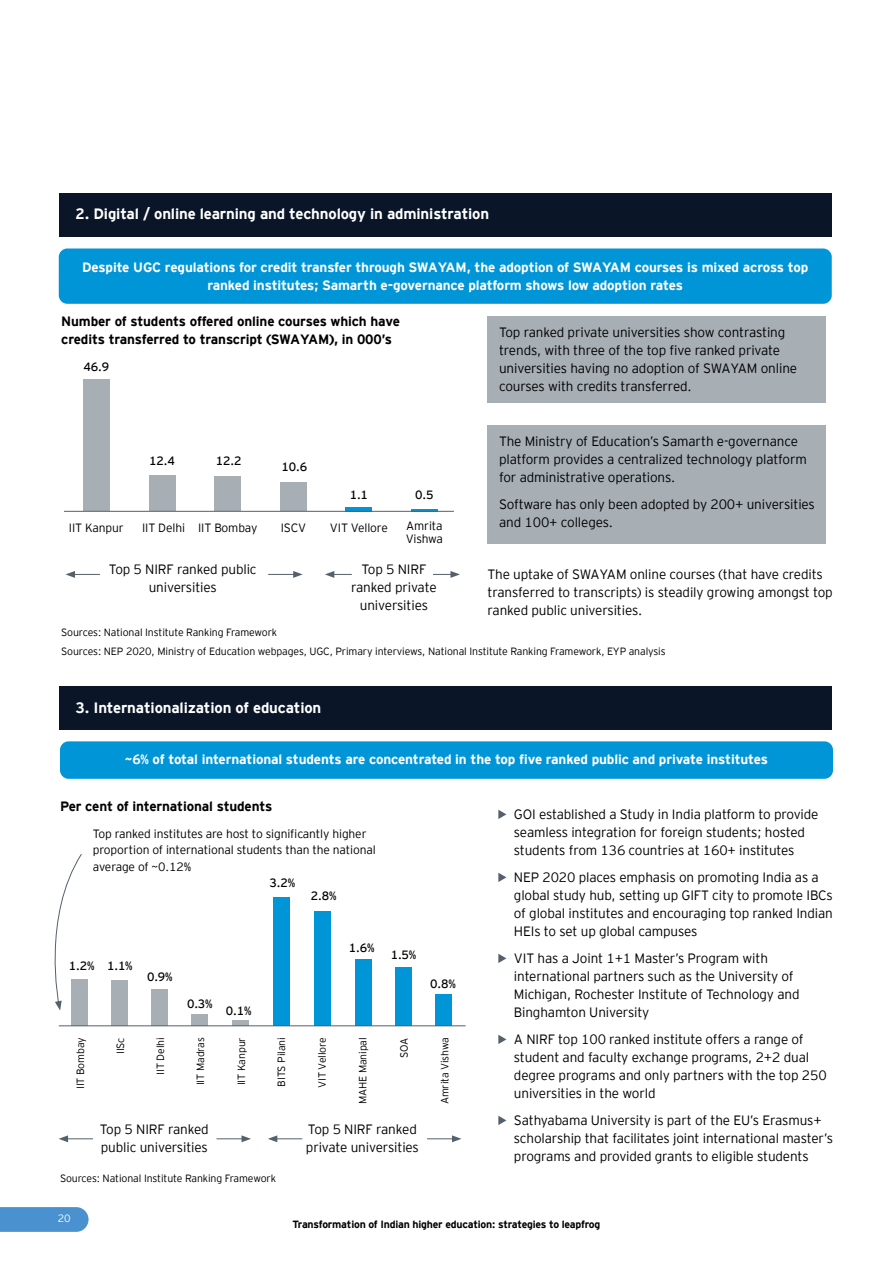
<style>
.page{position:relative;width:893px;height:1263px;background:#fff}
.page>*{position:absolute;margin:0;border:0;box-sizing:border-box;transform-origin:0 0}
.t1{font:700 15px "EY Interstate";letter-spacing:-.01em;color:#fff}
.t2{font:300 13.5px/18px "EY Interstate";letter-spacing:-.01em;color:#000}
.t3{font:700 13.5px/17.5px "EY Interstate";letter-spacing:-.01em;color:#fff;text-align:center}
.t4{font:700 13.5px/18px "EY Interstate";letter-spacing:-.01em;color:#000}
.t5{font:300 12px/16.5px "EY Interstate";letter-spacing:-.01em;color:#000}
.t6{font:12px "EY Interstate";letter-spacing:-.01em;color:#000}
.t7{font:300 10.5px/19.8px "EY Interstate";letter-spacing:-.01em;color:#000}
.t8{font:700 10.5px "EY Interstate";letter-spacing:-.02em;color:#000}
.t9{font:300 10.5px "EY Interstate";color:#fff}
.s1{font-size:12px;color:#54606b}
</style>
<div class="page">
<svg style="left:0;top:1207px;width:89px;height:25px;background:#5196d1"></svg>
<div style="left:59px;top:686px;width:773px;height:44px;background:#0a1627"></div>
<div style="left:60px;top:741px;width:773px;height:38px;background:#0095d7;border-radius:9px"></div>
<div style="left:488px;top:317px;width:338px;height:86px;background:#a7afb5"></div>
<div style="left:488px;top:425px;width:338px;height:118px;background:#a7afb5"></div>
<svg style="left:54px;top:854px;width:28px;height:156px"></svg>
<svg style="left:66px;top:571px;width:34px;height:7px"></svg>
<svg style="left:325px;top:571px;width:27px;height:7px"></svg>
<svg style="left:433px;top:571px;width:27px;height:7px"></svg>
<svg style="left:268px;top:571px;width:35px;height:7px"></svg>
<div style="left:83px;top:379px;width:27px;height:132px;background:#a7afb5"></div>
<svg style="left:149px;top:475px;width:26px;height:36px"></svg>
<svg style="left:215px;top:476px;width:26px;height:35px"></svg>
<svg style="left:280px;top:482px;width:27px;height:29px"></svg>
<svg style="left:346px;top:507px;width:26px;height:4px"></svg>
<svg style="left:411px;top:510px;width:27px;height:1px"></svg>
<hr style="left:64px;top:511px;width:390px;height:1px;background:#54606b">
<svg style="left:59px;top:1135px;width:34px;height:7px"></svg>
<svg style="left:268px;top:1135px;width:34px;height:7px"></svg>
<svg style="left:217px;top:1135px;width:34px;height:7px"></svg>
<svg style="left:427px;top:1135px;width:34px;height:7px"></svg>
<div style="left:72px;top:979px;width:16px;height:47px;background:#a7afb5"></div>
<div style="left:112px;top:980px;width:16px;height:46px;background:#a7afb5"></div>
<div style="left:152px;top:989px;width:16px;height:37px;background:#a7afb5"></div>
<div style="left:192px;top:1014px;width:16px;height:12px;background:#a7afb5"></div>
<div style="left:233px;top:1020px;width:16px;height:6px;background:#a7afb5"></div>
<div style="left:274px;top:897px;width:16px;height:129px;background:#0095d7"></div>
<div style="left:315px;top:911px;width:16px;height:115px;background:#0095d7"></div>
<div style="left:355px;top:960px;width:16px;height:66px;background:#0095d7"></div>
<div style="left:395px;top:967px;width:17px;height:59px;background:#0095d7"></div>
<div style="left:435px;top:994px;width:16px;height:32px;background:#0095d7"></div>
<hr style="left:59px;top:1025px;width:407px;height:1px;background:#54606b">
<div style="left:59px;top:193px;width:773px;height:44px;background:#0a1627"></div>
<div style="left:59px;top:248px;width:773px;height:56px;background:#0095d7;border-radius:9px"></div>
<p class="t1" style="left:76px;top:203px;width:415px">2. Digital / online learning and technology in administration</p>
<p class="t3" style="left:82px;top:258px;width:728px">Despite UGC regulations for credit transfer through SWAYAM, the adoption of SWAYAM courses is mixed across top ranked institutes; Samarth e-governance platform shows low adoption rates</p>
<p class="t4" style="left:61px;top:311px;width:340px">Number of students offered online courses which have credits transferred to transcript (SWAYAM), in 000’s</p>
<p class="t6" style="left:83px;top:358px;width:27px">46.9</p>
<p class="t6" style="left:149px;top:452px;width:27px">12.4</p>
<p class="t6" style="left:216px;top:452px;width:27px">12.2</p>
<p class="t6" style="left:282px;top:459px;width:27px">10.6</p>
<p class="t6" style="left:350px;top:486px;width:20px">1.1</p>
<p class="t6" style="left:415px;top:486px;width:20px">0.5</p>
<p class="t5" style="left:69px;top:518px;width:56px">IIT Kanpur</p>
<p class="t5" style="left:142px;top:518px;width:117px">IIT Delhi IIT Bombay</p>
<p class="t5" style="left:281px;top:518px;width:27px">ISCV</p>
<p class="t5" style="left:330px;top:518px;width:59px">VIT Vellore</p>
<p class="t5" style="left:406px;top:519px;width:39px;line-height:12.8px">Amrita<br>Vishwa</p>
<p class="t2" style="left:109px;top:560px;width:149px;text-align:center">Top 5 NIRF ranked public universities</p>
<p class="t2" style="left:351px;top:560px;width:87px;text-align:center">Top 5 NIRF ranked private universities</p>
<p class="t2" style="left:499px;top:322px;width:300px">Top ranked private universities show contrasting trends, with three of the top five ranked private universities having no adoption of SWAYAM online courses with credits transferred.</p>
<p class="t2" style="left:499px;top:432px;width:309px">The Ministry of Education’s Samarth e-governance platform provides a centralized technology platform for administrative operations.</p>
<p class="t2" style="left:499px;top:495px;width:317px">Software has only been adopted by 200+ universities and 100+ colleges.</p>
<p class="t2" style="left:488px;top:564px;width:347px">The uptake of SWAYAM online courses (that have credits transferred to transcripts) is steadily growing amongst top ranked public universities.</p>
<p class="t7" style="left:61px;top:621px;width:606px">Sources: National Institute Ranking Framework<br>Sources: NEP 2020, Ministry of Education webpages, UGC, Primary interviews, National Institute Ranking Framework, EYP analysis</p>
<p class="t1" style="left:76px;top:697px;width:247px">3. Internationalization of education</p>
<p class="t3" style="left:125px;top:749px;width:644px">~6% of total international students are concentrated in the top five ranked public and private institutes</p>
<p class="t4" style="left:60px;top:796px;width:214px">Per cent of international students</p>
<p class="t2" style="left:514px;top:804px;width:306px;text-indent:-15px"><span class="s1">•</span> GOI established a Study in India platform to provide seamless integration for foreign students; hosted students from 136 countries at 160+ institutes</p>
<p class="t2" style="left:514px;top:867px;width:320px;text-indent:-15px"><span class="s1">•</span> NEP 2020 places emphasis on promoting India as a global study hub, setting up GIFT city to promote IBCs of global institutes and encouraging top ranked Indian HEIs to set up global campuses</p>
<p class="t2" style="left:514px;top:948px;width:287px;text-indent:-15px"><span class="s1">•</span> VIT has a Joint 1+1 Master’s Program with international partners such as the University of Michigan, Rochester Institute of Technology and Binghamton University</p>
<p class="t2" style="left:514px;top:1029px;width:314px;text-indent:-15px"><span class="s1">•</span> A NIRF top 100 ranked institute offers a range of student and faculty exchange programs, 2+2 dual degree programs and only partners with the top 250 universities in the world</p>
<p class="t2" style="left:514px;top:1110px;width:321px;text-indent:-15px"><span class="s1">•</span> Sathyabama University is part of the EU’s Erasmus+ scholarship that facilitates joint international master’s programs and provided grants to eligible students</p>
<p class="t5" style="left:93px;top:824px;width:284px">Top ranked institutes are host to significantly higher proportion of international students than the national average of ~0.12%</p>
<p class="t6" style="left:270px;top:874px;width:27px">3.2%</p>
<p class="t6" style="left:311px;top:887px;width:27px">2.8%</p>
<p class="t6" style="left:349px;top:939px;width:27px">1.6%</p>
<p class="t6" style="left:391px;top:946px;width:27px">1.5%</p>
<p class="t6" style="left:69px;top:957px;width:65px">1.2% 1.1%</p>
<p class="t6" style="left:147px;top:968px;width:27px">0.9%</p>
<p class="t6" style="left:430px;top:975px;width:27px">0.8%</p>
<p class="t6" style="left:187px;top:995px;width:27px">0.3%</p>
<p class="t6" style="left:226px;top:1002px;width:27px">0.1%</p>
<p class="t7" style="left:190px;top:1085px;width:49px;rotate:-90deg">IIT Madras</p>
<p class="t7" style="left:231px;top:1085px;width:49px;rotate:-90deg">IIT Kanpur</p>
<p class="t7" style="left:70px;top:1089px;width:53px;rotate:-90deg">IIT Bombay</p>
<p class="t7" style="left:434px;top:1104px;width:68px;rotate:-90deg">Amrita Vishwa</p>
<p class="t7" style="left:110px;top:1054px;width:18px;rotate:-90deg">IISc</p>
<p class="t7" style="left:311px;top:1088px;width:52px;rotate:-90deg">VIT Vellore</p>
<p class="t7" style="left:393px;top:1058px;width:22px;rotate:-90deg">SOA</p>
<p class="t7" style="left:150px;top:1075px;width:39px;rotate:-90deg">IIT Delhi</p>
<p class="t7" style="left:271px;top:1087px;width:51px;rotate:-90deg">BITS Pilani</p>
<p class="t7" style="left:352px;top:1104px;width:68px;rotate:-90deg">MAHE Manipal</p>
<p class="t2" style="left:100px;top:1120px;width:110px">Top 5 NIRF ranked public universities</p>
<p class="t2" style="left:306px;top:1120px;width:114px">Top 5 NIRF ranked private universities</p>
<p class="t7" style="left:60px;top:1167px;width:217px">Sources: National Institute Ranking Framework</p>
<p class="t9" style="left:58px;top:1211px;width:14px">20</p>
<p class="t8" style="left:292px;top:1216px;width:310px">Transformation of Indian higher education: strategies to leapfrog</p>
</div>
